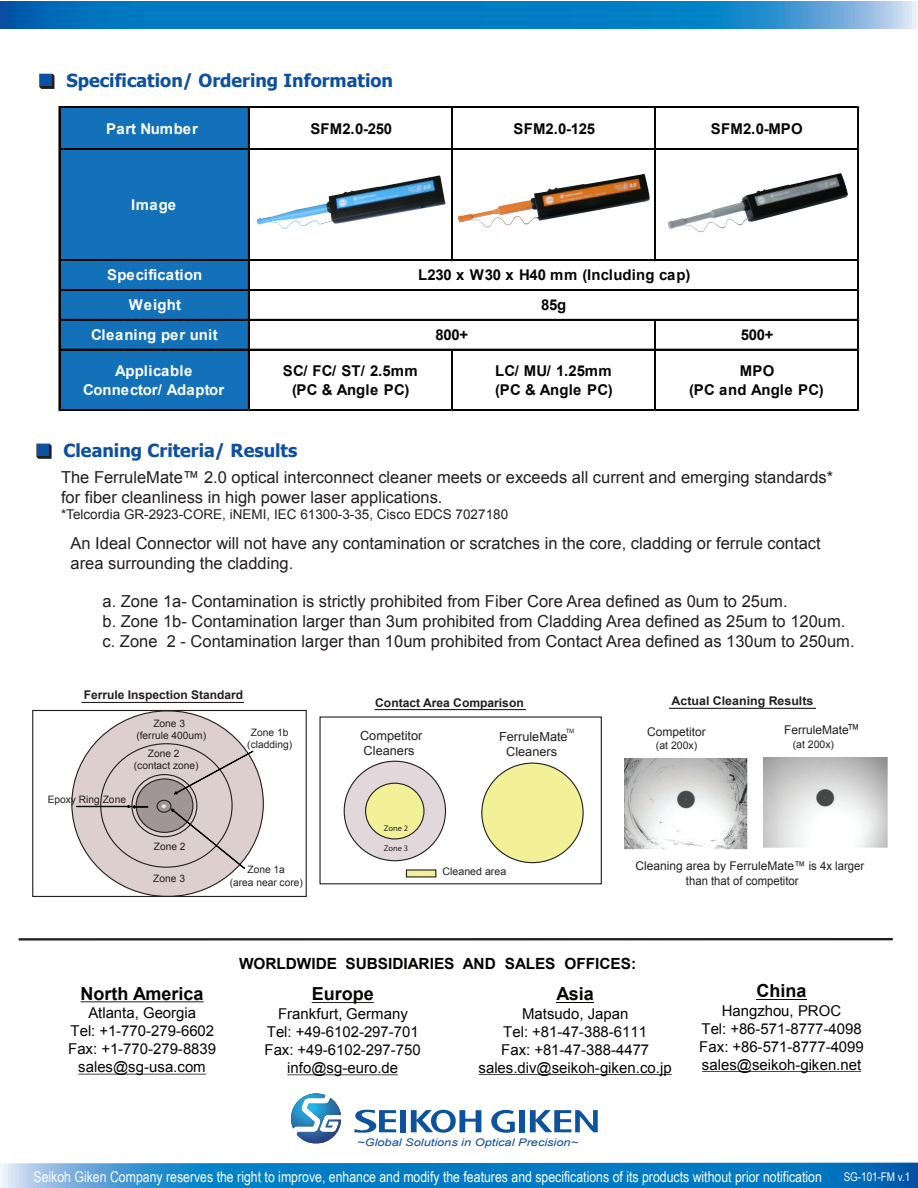
<style>
.page{position:relative;width:918px;height:1188px;background:#fff}
.page>*{position:absolute;margin:0;border:0;box-sizing:border-box;transform-origin:0 0}
.t1{font:700 18px "Tahoma";color:#0d509f}
.t2{font:700 18px "Arial";color:#050504}
.t3{font:16.5px/19.8px "Arial";color:#231f20}
.t4{font:700 15.45px "Arial";letter-spacing:-.005em;color:#050504}
.t5{font:15px/18px "Arial";color:#050504;text-align:center}
.t6{font:15px "Arial Narrow";color:#fdfdfd}
.t7{font:700 14.85px/19.5px "Arial";letter-spacing:.005em;color:#050504}
.t8{font:700 14.85px/19.5px "Arial";letter-spacing:.005em;color:#fff;text-align:center}
.t9{font:700 14.85px/29.8px "Arial";letter-spacing:.025em;color:#fff;text-align:center}
.t10{font:700 14.85px/19.5px "Arial";letter-spacing:.025em;color:#050504;text-align:center}
.t11{font:13.5px "Arial";color:#231f20}
.t12{font:12.45px/15px "Arial";color:#231f20}
.t13{font:12px/14.4px "Arial";color:#231f20}
.t14{font:700 12px "Arial";color:#231f20}
.t15{font:12px "Arial Narrow";color:#fff}
.t16{font:italic 10.5px "Arial";color:#0d4da1;scale:1.22 1}
.t17{font:10.5px "Arial";color:#231f20}
.t18{font:10.2px/12.3px "Arial";color:#231f20;text-align:center}
.t19{font:8.4px "Myriad";color:#231f20}
.t20{font:6.3px "Myriad";color:#231f20}
.s1{font-size:13.8px}
</style>
<div class="page">
<svg style="left:39px;top:74px;width:15px;height:15px"></svg>
<div style="left:40px;top:75px;width:11px;height:11px;background:#0c51a0"></div>
<div style="left:400px;top:1110px;width:6px;height:22px;background:#0c529e"></div>
<svg style="left:411px;top:1110px;width:70px;height:23px"></svg>
<div style="left:519px;top:1110px;width:6px;height:22px;background:#0c529e"></div>
<svg style="left:530px;top:1110px;width:68px;height:22px"></svg>
<svg style="left:354px;top:1110px;width:42px;height:23px"></svg>
<svg style="left:491px;top:1110px;width:24px;height:23px"></svg>
<svg style="left:291px;top:1093px;width:50px;height:51px"></svg>
<svg style="left:1px;top:1px;width:917px;height:27px;background:#1583c6"></svg>
<svg style="left:0;top:1163px;width:918px;height:25px;background:#1683c6"></svg>
<div style="left:72px;top:711px;width:191px;height:185px;background:#ddcfcd;border-radius:50%"></div>
<svg style="left:132px;top:775px;width:65px;height:62px"></svg>
<div style="left:136px;top:779px;width:57px;height:53px;background:#a29595;border-radius:50%"></div>
<div style="left:136px;top:778px;width:57px;height:55px;border:1px solid #231f20;border-radius:50%"></div>
<div style="left:157px;top:800px;width:15px;height:13px;border:1px solid #231f20;border-radius:50%"></div>
<div style="left:32px;top:710px;width:275px;height:187px;border:1px solid #231f20"></div>
<svg style="left:76px;top:805px;width:72px;height:4px"></svg>
<svg style="left:174px;top:751px;width:79px;height:43px"></svg>
<svg style="left:161px;top:803px;width:84px;height:66px"></svg>
<hr style="left:81px;top:702px;width:163px;height:1px;background:#231f20">
<hr style="left:669px;top:708px;width:147px;height:1px;background:#231f20">
<hr style="left:375px;top:709px;width:151px;height:1px;background:#231f20">
<svg style="left:406px;top:869px;width:30px;height:9px"></svg>
<div style="left:319px;top:716px;width:283px;height:168px;border:1px solid #231f20"></div>
<div style="left:344px;top:761px;width:102px;height:100px;background:#e2d8dc;border-radius:50%"></div>
<div style="left:366px;top:783px;width:58px;height:56px;background:#f3f197;border-radius:50%"></div>
<div style="left:365px;top:783px;width:60px;height:56px;border:1px solid #231f20;border-radius:50%"></div>
<div style="left:482px;top:763px;width:101px;height:100px;background:#f3f197;border-radius:50%"></div>
<svg style="left:36px;top:444px;width:16px;height:15px"></svg>
<div style="left:37px;top:445px;width:12px;height:11px;background:#0c51a0"></div>
<img style="left:625px;top:758px;width:123px;height:91px">
<img style="left:667px;top:173px;width:181px;height:59px">
<svg style="left:685px;top:211px;width:62px;height:20px"></svg>
<img style="left:458px;top:174px;width:192px;height:54px">
<svg style="left:473px;top:209px;width:65px;height:18px"></svg>
<svg style="left:257px;top:175px;width:189px;height:54px"></svg>
<div style="left:60px;top:107px;width:190px;height:304px;background:#1371b9"></div>
<hr style="left:60px;top:106px;width:799px;height:1px;background:#050504">
<hr style="left:60px;top:148px;width:799px;height:1px;background:#050504">
<hr style="left:60px;top:149px;width:799px;height:1px;background:#050504">
<hr style="left:60px;top:260px;width:799px;height:1px;background:#050504">
<hr style="left:60px;top:289px;width:799px;height:1px;background:#050504">
<hr style="left:60px;top:290px;width:799px;height:1px;background:#050504">
<hr style="left:654px;top:107px;width:1px;height:154px;background:#050504">
<hr style="left:655px;top:107px;width:1px;height:154px;background:#050504">
<hr style="left:60px;top:319px;width:799px;height:1px;background:#050504">
<hr style="left:451px;top:107px;width:1px;height:154px;background:#050504">
<hr style="left:452px;top:107px;width:1px;height:154px;background:#050504">
<hr style="left:60px;top:349px;width:799px;height:1px;background:#050504">
<hr style="left:59px;top:106px;width:1px;height:305px;background:#050504">
<hr style="left:248px;top:107px;width:2px;height:304px;background:#050504">
<hr style="left:451px;top:350px;width:1px;height:61px;background:#050504">
<hr style="left:452px;top:350px;width:1px;height:61px;background:#050504">
<hr style="left:654px;top:320px;width:1px;height:91px;background:#050504">
<hr style="left:655px;top:320px;width:1px;height:91px;background:#050504">
<hr style="left:60px;top:410px;width:799px;height:1px;background:#050504">
<hr style="left:858px;top:107px;width:1px;height:304px;background:#050504">
<img style="left:764px;top:757px;width:124px;height:91px">
<svg style="left:81px;top:1001px;width:123px;height:1px"></svg>
<svg style="left:78px;top:1074px;width:128px;height:1px"></svg>
<svg style="left:312px;top:1002px;width:62px;height:1px"></svg>
<svg style="left:287px;top:1075px;width:111px;height:1px"></svg>
<hr style="left:556px;top:1002px;width:38px;height:1px;background:#050504">
<svg style="left:479px;top:1074px;width:193px;height:1px"></svg>
<hr style="left:757px;top:999px;width:50px;height:1px;background:#050504">
<svg style="left:702px;top:1071px;width:159px;height:1px"></svg>
<hr style="left:19px;top:938px;width:874px;height:3px;background:#231f20">
<p class="t1" style="left:66px;top:68px;width:328px">Specification/ Ordering Information</p>
<p class="t8" style="left:106px;top:119px;width:93px">Part Number</p>
<p class="t7" style="left:310px;top:119px;width:83px">SFM2.0-250</p>
<p class="t7" style="left:514px;top:119px;width:83px">SFM2.0-125</p>
<p class="t7" style="left:711px;top:119px;width:93px">SFM2.0-MPO</p>
<p class="t8" style="left:131px;top:196px;width:46px">Image</p>
<p class="t9" style="left:91px;top:261px;width:128px">Specification<br>Weight<br>Cleaning per unit</p>
<p class="t7" style="left:418px;top:266px;width:274px">L230 x W30 x H40 mm (Including cap)</p>
<p class="t7" style="left:436px;top:325px;width:34px">800+</p>
<p class="t7" style="left:541px;top:296px;width:27px">85g</p>
<p class="t7" style="left:741px;top:325px;width:34px">500+</p>
<p class="t8" style="left:83px;top:361px;width:143px">Applicable<br>Connector/ Adaptor</p>
<p class="t10" style="left:283px;top:361px;width:136px">SC/ FC/ ST/ 2.5mm (PC &amp; Angle PC)</p>
<p class="t7" style="left:495px;top:361px;width:119px">LC/ MU/ 1.25mm (PC &amp; Angle PC)</p>
<p class="t7" style="left:689px;top:361px;width:136px;text-align:center">MPO<br>(PC and Angle PC)</p>
<p class="t1" style="left:64px;top:438px;width:235px">Cleaning Criteria/ Results</p>
<p class="t3" style="left:61px;top:467px;width:774px">The FerruleMate™ 2.0 optical interconnect cleaner meets or exceeds all current and emerging standards* for fiber cleanliness in high power laser applications.</p>
<p class="t11" style="left:61px;top:505px;width:449px">*Telcordia GR-2923-CORE, iNEMI, IEC 61300-3-35, Cisco EDCS 7027180</p>
<p class="t3" style="left:71px;top:534px;width:752px">An Ideal Connector will not have any contamination or scratches in the core, cladding or ferrule contact area surrounding the cladding.</p>
<p class="t3" style="left:103px;top:592px;width:754px">a. Zone 1a- Contamination is strictly prohibited from Fiber Core Area defined as 0um to 25um.<br>b. Zone 1b- Contamination larger than 3um prohibited from Cladding Area defined as 25um to 120um. c. Zone 2 - Contamination larger than 10um prohibited from Contact Area defined as 130um to 250um.</p>
<p class="t14" style="left:84px;top:687px;width:161px">Ferrule Inspection Standard</p>
<p class="t18" style="left:136px;top:717px;width:71px">Zone 3<br>(ferrule 400um)</p>
<p class="t18" style="left:134px;top:747px;width:66px">Zone 2 (contact zone)</p>
<p class="t18" style="left:48px;top:793px;width:80px">Epoxy Ring Zone</p>
<p class="t18" style="left:154px;top:841px;width:33px">Zone 2</p>
<p class="t18" style="left:153px;top:872px;width:33px">Zone 3</p>
<p class="t18" style="left:247px;top:726px;width:46px">Zone 1b (cladding)</p>
<p class="t18" style="left:230px;top:864px;width:75px">Zone 1a<br>(area near core)</p>
<p class="t14" style="left:375px;top:695px;width:150px">Contact Area Comparison</p>
<p class="t12" style="left:360px;top:728px;width:64px">Competitor<br>Cleaners</p>
<p class="t12" style="left:499px;top:729px;width:70px;text-align:center">FerruleMate<br>Cleaners</p>
<p class="t20" style="left:566px;top:728px;width:10px">TM</p>
<p class="t19" style="left:384px;top:824px;width:26px">Zone 2</p>
<p class="t19" style="left:384px;top:844px;width:26px">Zone 3</p>
<p class="t17" style="left:443px;top:865px;width:65px">Cleaned area</p>
<p class="t14" style="left:672px;top:693px;width:143px">Actual Cleaning Results</p>
<p class="t13" style="left:647px;top:725px;width:60px">Competitor</p>
<p class="t17" style="left:656px;top:738px;width:43px">(at 200x)</p>
<p class="t13" style="left:784px;top:723px;width:77px">FerruleMate<span class="s1">™</span></p>
<p class="t17" style="left:793px;top:737px;width:43px">(at 200x)</p>
<p class="t13" style="left:686px;top:859px;width:180px;text-indent:-50px">Cleaning area by FerruleMate™ is 4x larger than that of competitor</p>
<p class="t2" style="left:81px;top:981px;width:125px">North America</p>
<p class="t5" style="left:68px;top:1004px;width:150px">Atlanta, Georgia<br>Tel: +1-770-279-6602<br>Fax: +1-770-279-8839 sales@sg-usa.com</p>
<p class="t4" style="left:239px;top:953px;width:399px">WORLDWIDE SUBSIDIARIES AND SALES OFFICES:</p>
<p class="t2" style="left:312px;top:982px;width:64px">Europe</p>
<p class="t5" style="left:264px;top:1005px;width:158px">Frankfurt, Germany<br>Tel: +49-6102-297-701<br>Fax: +49-6102-297-750 info@sg-euro.de</p>
<p class="t2" style="left:556px;top:982px;width:39px">Asia</p>
<p class="t5" style="left:479px;top:1005px;width:195px">Matsudo, Japan<br>Tel: +81-47-388-6111<br>Fax: +81-47-388-4477 sales.div@seikoh-giken.co.jp</p>
<p class="t2" style="left:757px;top:979px;width:52px">China</p>
<p class="t5" style="left:699px;top:1002px;width:166px">Hangzhou, PROC<br>Tel: +86-571-8777-4098<br>Fax: +86-571-8777-4099 sales@seikoh-giken.net</p>
<p class="t16" style="left:357px;top:1136px;width:183px">~Global Solutions in Optical Precision~</p>
<p class="t6" style="left:34px;top:1166px;width:790px">Seikoh Giken Company reserves the right to improve, enhance and modify the features and specifications of its products without prior notification</p>
<p class="t15" style="left:844px;top:1168px;width:68px">SG-101-FM v.1</p>
</div>
